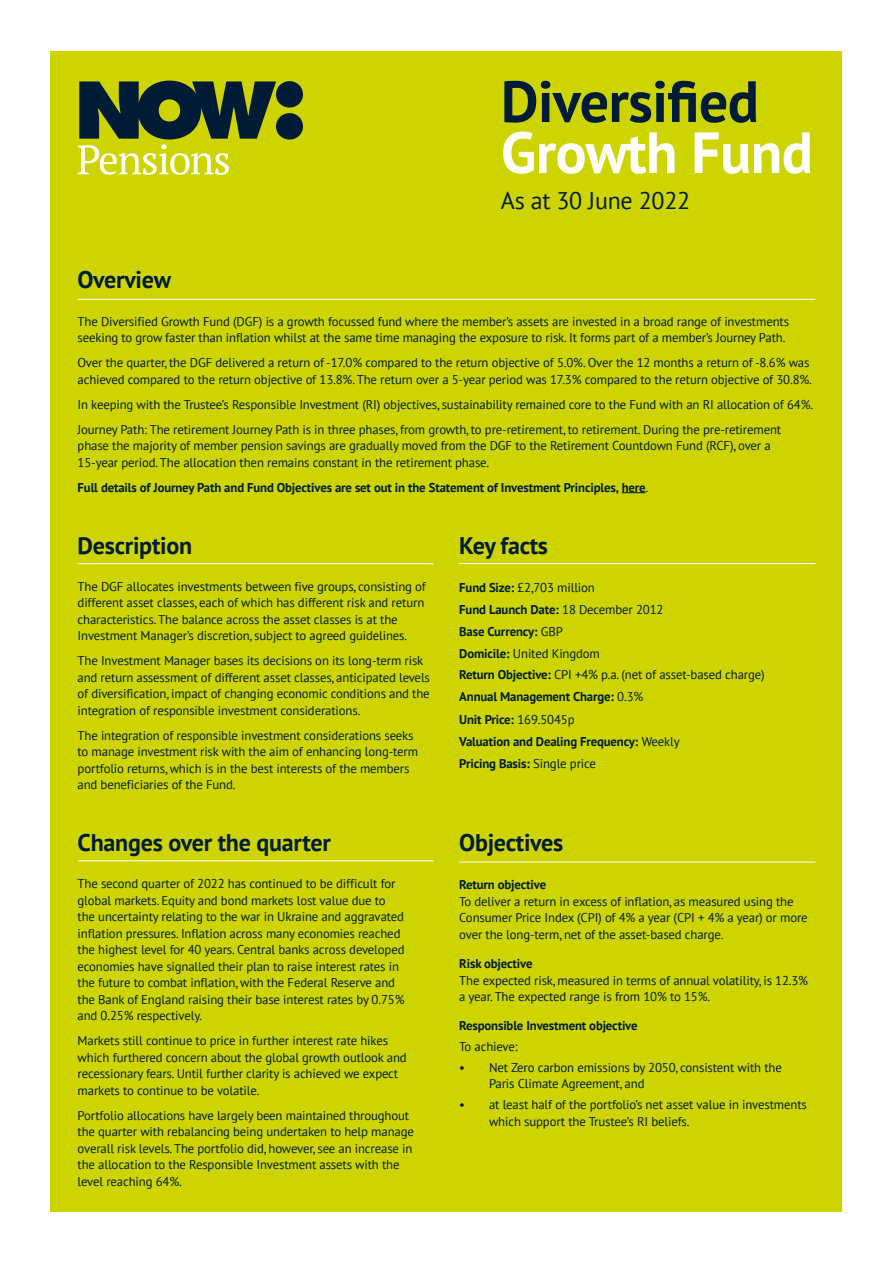
<style>
.page{position:relative;width:893px;height:1263px;background:#fff}
.page>*{position:absolute;margin:0;border:0;box-sizing:border-box;transform-origin:0 0}
.t1{font:700 58.05px "PT Sans";letter-spacing:-.01em;color:#001b36}
.t2{font:700 58.05px "PT Sans";letter-spacing:-.01em;color:#fff}
.t3{font:700 24px "PT Sans";letter-spacing:-.01em;color:#001b36}
.t4{font:24px "PT Sans";letter-spacing:-.01em;color:#001b36}
.t5{font:12.75px/16.5px "PT Sans";letter-spacing:-.01em;color:#001b36}
.t6{font:700 12.75px/22.2px "PT Sans";letter-spacing:-.01em;color:#001b36}
.s1{font-weight:400}
</style>
<div class="page">
<div style="left:51px;top:51px;width:791px;height:1161px;background:#cdd400"></div>
<svg style="left:78px;top:81px;width:225px;height:94px"></svg>
<hr style="left:459px;top:563px;width:356px;height:1px;background:#fff">
<svg style="left:622px;top:492px;width:24px;height:1px"></svg>
<hr style="left:78px;top:299px;width:737px;height:1px;background:#fff">
<hr style="left:78px;top:563px;width:356px;height:1px;background:#fff">
<hr style="left:78px;top:860px;width:356px;height:1px;background:#fff">
<hr style="left:459px;top:862px;width:356px;height:1px;background:#fff">
<h2 class="t3" style="left:78px;top:264px;width:95px">Overview</h2>
<h1 class="t1" style="left:501px;top:63px;width:260px">Diversified</h1>
<h1 class="t2" style="left:501px;top:114px;width:314px">Growth Fund</h1>
<h2 class="t4" style="left:501px;top:192px;width:191px">As at 30 June 2022</h2>
<p class="t5" style="left:78px;top:314px;width:713px">The Diversified Growth Fund (DGF) is a growth focussed fund where the member’s assets are invested in a broad range of investments seeking to grow faster than inflation whilst at the same time managing the exposure to risk. It forms part of a member’s Journey Path.</p>
<p class="t5" style="left:78px;top:356px;width:736px">Over the quarter, the DGF delivered a return of -17.0% compared to the return objective of 5.0%. Over the 12 months a return of -8.6% was achieved compared to the return objective of 13.8%. The return over a 5-year period was 17.3% compared to the return objective of 30.8%.</p>
<p class="t5" style="left:78px;top:393px;width:737px;line-height:25px">In keeping with the Trustee’s Responsible Investment (RI) objectives, sustainability remained core to the Fund with an RI allocation of 64%.<br>Journey Path: The retirement Journey Path is in three phases, from growth, to pre-retirement, to retirement. During the pre-retirement</p>
<p class="t5" style="left:78px;top:439px;width:695px">phase the majority of member pension savings are gradually moved from the DGF to the Retirement Countdown Fund (RCF), over a<br>15-year period. The allocation then remains constant in the retirement phase.</p>
<p class="t6" style="left:78px;top:476px;width:572px">Full details of Journey Path and Fund Objectives are set out in the Statement of Investment Principles, here<span class="s1">.</span></p>
<h2 class="t3" style="left:78px;top:529px;width:116px">Description</h2>
<p class="t5" style="left:78px;top:579px;width:350px">The DGF allocates investments between five groups, consisting of different asset classes, each of which has different risk and return characteristics. The balance across the asset classes is at the Investment Manager’s discretion, subject to agreed guidelines.</p>
<p class="t5" style="left:78px;top:654px;width:354px">The Investment Manager bases its decisions on its long-term risk and return assessment of different asset classes, anticipated levels of diversification, impact of changing economic conditions and the integration of responsible investment considerations.</p>
<p class="t5" style="left:78px;top:728px;width:342px">The integration of responsible investment considerations seeks to manage investment risk with the aim of enhancing long-term portfolio returns, which is in the best interests of the members and beneficiaries of the Fund.</p>
<h2 class="t3" style="left:459px;top:529px;width:90px">Key facts</h2>
<p class="t6" style="left:459px;top:576px;width:206px">Fund Size: <span class="s1">£2,703 million<br></span>Fund Launch Date: <span class="s1">18 December 2012<br></span>Base Currency: <span class="s1">GBP<br></span>Domicile: <span class="s1">United Kingdom</span></p>
<p class="t6" style="left:459px;top:663px;width:307px">Return Objective: <span class="s1">CPI +4% p.a. (net of asset-based charge)<br></span>Annual Management Charge: <span class="s1">0.3%<br></span>Unit Price: <span class="s1">169.5045p<br></span>Valuation and Dealing Frequency: <span class="s1">Weekly<br></span>Pricing Basis: <span class="s1">Single price</span></p>
<h2 class="t3" style="left:78px;top:826px;width:255px">Changes over the quarter</h2>
<h2 class="t3" style="left:459px;top:826px;width:106px">Objectives</h2>
<p class="t5" style="left:78px;top:877px;width:328px">The second quarter of 2022 has continued to be difficult for global markets. Equity and bond markets lost value due to the uncertainty relating to the war in Ukraine and aggravated inflation pressures. Inflation across many economies reached the highest level for 40 years. Central banks across developed economies have signalled their plan to raise interest rates in the future to combat inflation, with the Federal Reserve and the Bank of England raising their base interest rates by 0.75% and 0.25% respectively.</p>
<p class="t5" style="left:78px;top:1034px;width:331px">Markets still continue to price in further interest rate hikes which furthered concern about the global growth outlook and recessionary fears. Until further clarity is achieved we expect markets to continue to be volatile.</p>
<p class="t5" style="left:78px;top:1108px;width:338px">Portfolio allocations have largely been maintained throughout the quarter with rebalancing being undertaken to help manage overall risk levels. The portfolio did, however, see an increase in the allocation to the Responsible Investment assets with the level reaching 64%.</p>
<p class="t6" style="left:459px;top:873px;width:88px">Return objective</p>
<p class="t5" style="left:459px;top:894px;width:350px">To deliver a return in excess of inflation, as measured using the<br>Consumer Price Index (CPI) of 4% a year (CPI + 4% a year) or more over the long-term, net of the asset-based charge.</p>
<p class="t6" style="left:459px;top:952px;width:75px">Risk objective</p>
<p class="t5" style="left:459px;top:973px;width:350px">The expected risk, measured in terms of annual volatility, is 12.3% a year. The expected range is from 10% to 15%.</p>
<p class="t6" style="left:459px;top:1014px;width:180px">Responsible Investment objective</p>
<p class="t5" style="left:459px;top:1039px;width:60px">To achieve:</p>
<p class="t5" style="left:489px;top:1060px;width:294px;text-indent:-30px">• Net Zero carbon emissions by 2050, consistent with the<br>Paris Climate Agreement, and</p>
<p class="t5" style="left:489px;top:1097px;width:319px;text-indent:-30px">• at least half of the portfolio’s net asset value in investments which support the Trustee’s RI beliefs.</p>
</div>
